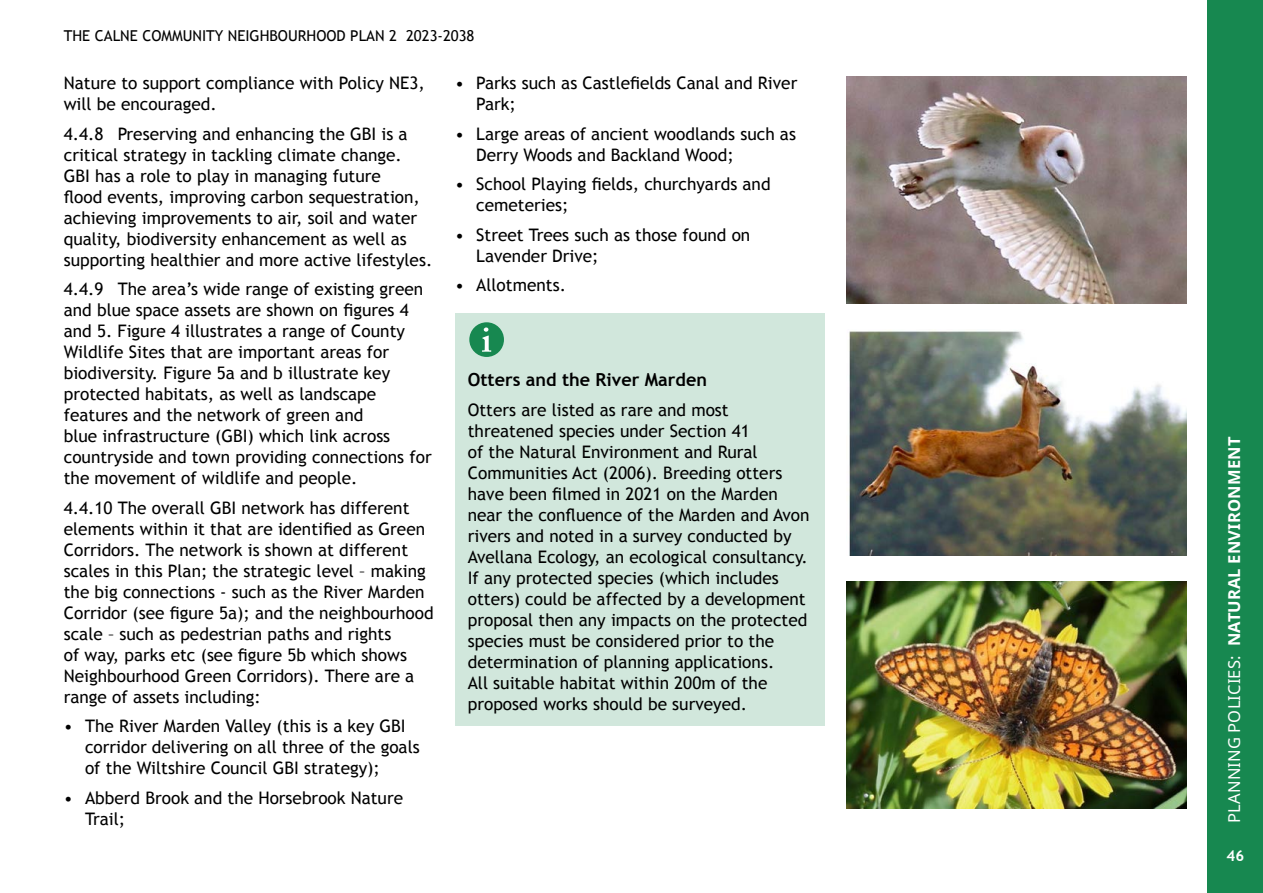
<style>
.page{position:relative;width:1263px;height:893px;background:#fff}
.page>*{position:absolute;margin:0;border:0;box-sizing:border-box;transform-origin:0 0}
.info_box_head{font:700 18px "Trebuchet MS";color:#000}
.info_box_text{font:17.25px/21px "Trebuchet MS";color:#000}
.t1{font:700 16.5px "Noto Sans";letter-spacing:.01em;color:#fff}
.t2{font:15px "Trebuchet MS";color:#000}
.t3{font:700 15px "Trebuchet MS";color:#fff}
.s1{font-weight:400}
</style>
<div class="page">
<div style="left:1208px;top:0;width:55px;height:893px;background:#178850"></div>
<div style="left:455px;top:313px;width:370px;height:90px;background:#d1e7dc"></div>
<div style="left:455px;top:390px;width:370px;height:336px;background:#d1e7dc"></div>
<div style="left:469px;top:322px;width:35px;height:35px;background:#178850;border-radius:50%"></div>
<svg style="left:482px;top:327px;width:9px;height:25px"></svg>
<img style="left:846px;top:77px;width:340px;height:226px">
<img style="left:849px;top:330px;width:337px;height:226px">
<img style="left:846px;top:581px;width:340px;height:227px">
<p class="t2" style="left:64px;top:27px;width:412px">THE CALNE COMMUNITY NEIGHBOURHOOD PLAN 2 2023-2038</p>
<p class="info_box_text" style="left:64px;top:73px;width:363px">Nature to support compliance with Policy NE3, will be encouraged.</p>
<p class="info_box_text" style="left:64px;top:123px;width:370px">4.4.8 Preserving and enhancing the GBI is a critical strategy in tackling climate change.<br>GBI has a role to play in managing future<br>flood events, improving carbon sequestration, achieving improvements to air, soil and water quality, biodiversity enhancement as well as supporting healthier and more active lifestyles.</p>
<p class="info_box_text" style="left:64px;top:279px;width:369px">4.4.9 The area’s wide range of existing green and blue space assets are shown on figures 4 and 5. Figure 4 illustrates a range of County Wildlife Sites that are important areas for biodiversity. Figure 5a and b illustrate key protected habitats, as well as landscape features and the network of green and<br>blue infrastructure (GBI) which link across countryside and town providing connections for the movement of wildlife and people.</p>
<p class="info_box_text" style="left:64px;top:497px;width:371px">4.4.10 The overall GBI network has different elements within it that are identified as Green Corridors. The network is shown at different scales in this Plan; the strategic level – making the big connections - such as the River Marden Corridor (see figure 5a); and the neighbourhood scale – such as pedestrian paths and rights<br>of way, parks etc (see figure 5b which shows Neighbourhood Green Corridors). There are a range of assets including:</p>
<p class="info_box_text" style="left:85px;top:716px;width:336px;text-indent:-21px">• The River Marden Valley (this is a key GBI corridor delivering on all three of the goals of the Wiltshire Council GBI strategy);</p>
<p class="info_box_text" style="left:85px;top:787px;width:320px;text-indent:-21px">• Abberd Brook and the Horsebrook Nature<br>Trail;</p>
<p class="info_box_text" style="left:476px;top:73px;width:323px;text-indent:-21px">• Parks such as Castlefields Canal and River<br>Park;</p>
<p class="info_box_text" style="left:476px;top:123px;width:321px;text-indent:-21px">• Large areas of ancient woodlands such as<br>Derry Woods and Backland Wood;</p>
<p class="info_box_text" style="left:476px;top:174px;width:296px;text-indent:-21px">• School Playing fields, churchyards and cemeteries;</p>
<p class="info_box_text" style="left:476px;top:224px;width:276px;text-indent:-21px">• Street Trees such as those found on<br>Lavender Drive;</p>
<p class="info_box_text" style="left:455px;top:275px;width:112px">• Allotments.</p>
<h5 class="info_box_head" style="left:468px;top:368px;width:241px">Otters and the River Marden</h5>
<h5 class="info_box_text" style="left:468px;top:399px;width:343px">Otters are listed as rare and most threatened species under Section 41<br>of the Natural Environment and Rural Communities Act (2006). Breeding otters have been filmed in 2021 on the Marden near the confluence of the Marden and Avon rivers and noted in a survey conducted by Avellana Ecology, an ecological consultancy.<br>If any protected species (which includes otters) could be affected by a development proposal then any impacts on the protected species must be considered prior to the determination of planning applications.<br>All suitable habitat within 200m of the proposed works should be surveyed.</h5>
<p class="t1" style="left:1222px;top:823px;width:387px;rotate:-90deg"><span class="s1">PLANNING POLICIES:</span> NATURAL ENVIRONMENT</p>
<p class="t3" style="left:1226px;top:846px;width:19px">46</p>
</div>
